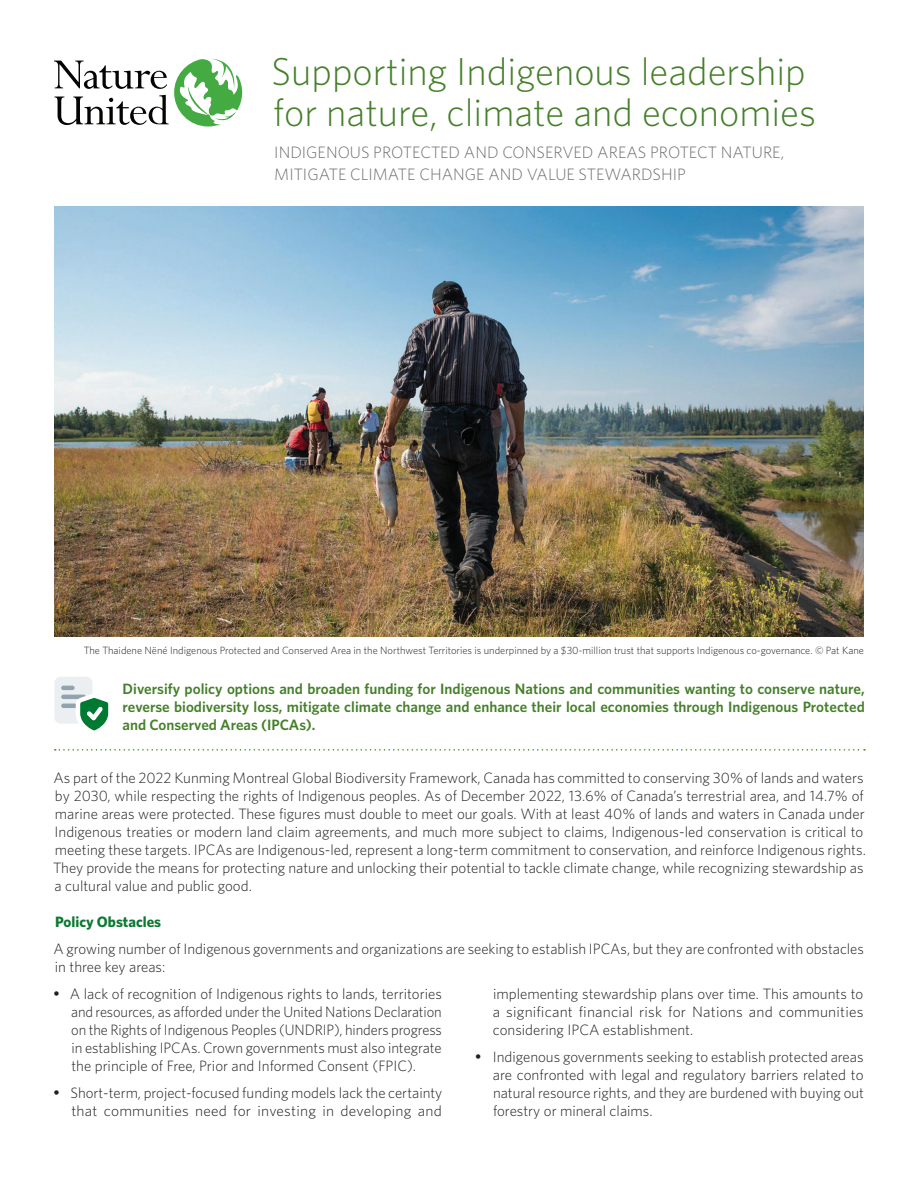
<style>
.page{position:relative;width:918px;height:1188px;background:#fff}
.page>*{position:absolute;margin:0;border:0;box-sizing:border-box;transform-origin:0 0}
.t1{font:300 39px/40.5px "Whitney";color:#45802a}
.t2{font:300 16.5px/22.5px "Whitney";color:#6c6d70}
.Text{font:300 15px/18px "Whitney";color:#231f20;text-align:justify}
.Policy_Reco_Bullets{font:600 15px/18px "Whitney";color:#45802a;text-align:justify}
.Head_1{font:700 15px "Whitney";color:#0b7931}
.t3{font:300 10.5px "Whitney";color:#231f20}
</style>
<div class="page">
<img style="left:54px;top:206px;width:810px;height:430px">
<svg style="left:54px;top:58px;width:188px;height:69px"></svg>
<svg style="left:55px;top:749px;width:810px;height:2px"></svg>
<svg style="left:54px;top:677px;width:54px;height:53px"></svg>
<p class="t1" style="left:271px;top:50px;width:546px">Supporting Indigenous leadership for nature, climate and economies</p>
<p class="t2" style="left:274px;top:140px;width:511px">INDIGENOUS PROTECTED AND CONSERVED AREAS PROTECT NATURE,<br>MITIGATE CLIMATE CHANGE AND VALUE STEWARDSHIP</p>
<p class="t3" style="left:84px;top:643px;width:782px">The Thaidene Nëné Indigenous Protected and Conserved Area in the Northwest Territories is underpinned by a $30-million trust that supports Indigenous co-governance. © Pat Kane</p>
<p class="Policy_Reco_Bullets" style="left:123px;top:680px;width:744px">Diversify policy options and broaden funding for Indigenous Nations and communities wanting to conserve nature, reverse biodiversity loss, mitigate climate change and enhance their local economies through Indigenous Protected and Conserved Areas (IPCAs).</p>
<p class="Text" style="left:53px;top:768px;width:814px;text-align:left">As part of the 2022 Kunming Montreal Global Biodiversity Framework, Canada has committed to conserving 30% of lands and waters by 2030, while respecting the rights of Indigenous peoples. As of December 2022, 13.6% of Canada’s terrestrial area, and 14.7% of marine areas were protected. These figures must double to meet our goals. With at least 40% of lands and waters in Canada under Indigenous treaties or modern land claim agreements, and much more subject to claims, Indigenous-led conservation is critical to meeting these targets. IPCAs are Indigenous-led, represent a long-term commitment to conservation, and reinforce Indigenous rights.<br>They provide the means for protecting nature and unlocking their potential to tackle climate change, while recognizing stewardship as a cultural value and public good.</p>
<p class="Head_1" style="left:55px;top:912px;width:108px">Policy Obstacles</p>
<p class="Text" style="left:53px;top:939px;width:812px">A growing number of Indigenous governments and organizations are seeking to establish IPCAs, but they are confronted with obstacles in three key areas:</p>
<p class="Text" style="left:71px;top:984px;width:372px;text-indent:-18px">• A lack of recognition of Indigenous rights to lands, territories and resources, as afforded under the United Nations Declaration on the Rights of Indigenous Peoples (UNDRIP), hinders progress in establishing IPCAs. Crown governments must also integrate the principle of Free, Prior and Informed Consent (FPIC).</p>
<p class="Text" style="left:53px;top:1083px;width:391px;text-align:right">• Short-term, project-focused funding models lack the certainty that communities need for investing in developing and</p>
<p class="Text" style="left:493px;top:984px;width:372px">implementing stewardship plans over time. This amounts to a significant financial risk for Nations and communities considering IPCA establishment.</p>
<p class="Text" style="left:493px;top:1047px;width:373px;text-indent:-18px">• Indigenous governments seeking to establish protected areas are confronted with legal and regulatory barriers related to natural resource rights, and they are burdened with buying out forestry or mineral claims.</p>
</div>
